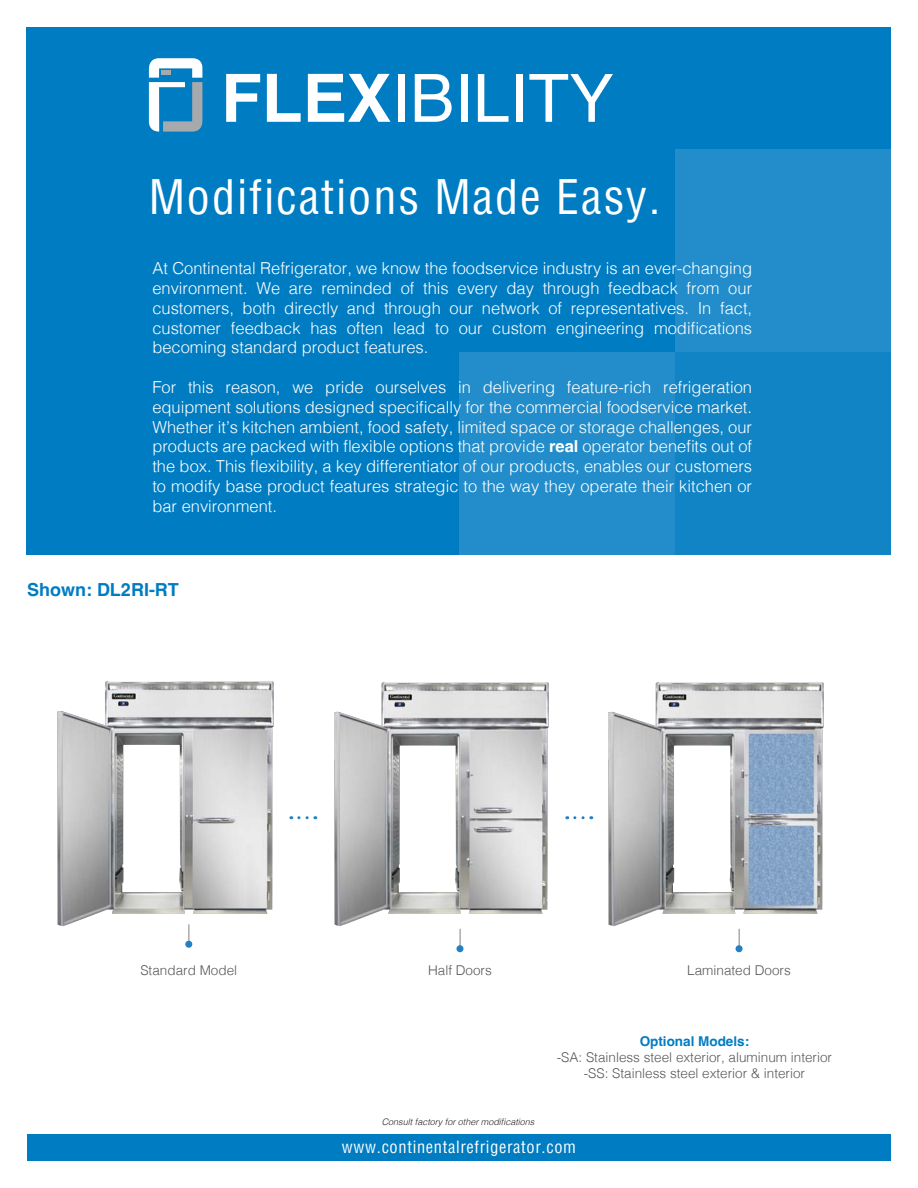
<style>
.page{position:relative;width:918px;height:1188px;background:#fff}
.page>*{position:absolute;margin:0;border:0;box-sizing:border-box;transform-origin:0 0}
.t1{font:66.6px "Helvetica";color:#fff}
.t2{font:condensed 46.5px "Helvetica";letter-spacing:.04em;color:#fff}
.t3{font:700 18px "Helvetica";color:#007cc2}
.t4{font:300 16.5px/19.8px "Helvetica";color:#fff;text-align:justify}
.t5{font:condensed 16.5px "Helvetica";letter-spacing:.04em;color:#fff}
.t6{font:300 13.5px "Helvetica";color:#57585a}
.t7{font:700 13.5px "Helvetica";color:#007cc2}
.t8{font:italic 300 9px "Helvetica";color:#231f20}
.s1{font-weight:700}
</style>
<div class="page">
<div style="left:27px;top:1134px;width:864px;height:27px;background:#007cc2"></div>
<img style="left:334px;top:682px;width:215px;height:249px">
<img style="left:608px;top:682px;width:216px;height:249px">
<img style="left:57px;top:681px;width:217px;height:250px">
<svg style="left:299px;top:816px;width:17px;height:3px"></svg>
<svg style="left:575px;top:816px;width:17px;height:3px"></svg>
<svg style="left:460px;top:929px;width:1px;height:16px"></svg>
<div style="left:456px;top:945px;width:8px;height:7px;background:#257fc3;border-radius:50%"></div>
<svg style="left:739px;top:929px;width:1px;height:16px"></svg>
<div style="left:736px;top:945px;width:7px;height:7px;background:#257fc3;border-radius:50%"></div>
<svg style="left:189px;top:924px;width:1px;height:17px"></svg>
<div style="left:185px;top:941px;width:7px;height:7px;background:#257fc3;border-radius:50%"></div>
<div style="left:26px;top:27px;width:864px;height:527px;background:#007cc2"></div>
<div style="left:675px;top:149px;width:216px;height:203px;background:#228dca"></div>
<div style="left:675px;top:352px;width:216px;height:202px;background:#1184c6"></div>
<div style="left:459px;top:352px;width:216px;height:202px;background:#228dca"></div>
<svg style="left:149px;top:58px;width:53px;height:74px"></svg>
<hr style="left:161px;top:71px;width:10px;height:4px;background:#a7aaac">
<p class="t1" style="left:221px;top:47px;width:394px"><span class="s1">FLEX</span>IBILITY</p>
<p class="t2" style="left:149px;top:167px;width:513px">Modifications Made Easy.</p>
<p class="t4" style="left:152px;top:257px;width:601px">At Continental Refrigerator, we know the foodservice industry is an ever-changing environment. We are reminded of this every day through feedback from our customers, both directly and through our network of representatives. In fact, customer feedback has often lead to our custom engineering modifications becoming standard product features.</p>
<p class="t4" style="left:152px;top:376px;width:601px">For this reason, we pride ourselves in delivering feature-rich refrigeration equipment solutions designed specifically for the commercial foodservice market.<br>Whether it’s kitchen ambient, food safety, limited space or storage challenges, our products are packed with flexible options that provide <span class="s1">real</span> operator benefits out of the box. This flexibility, a key differentiator of our products, enables our customers to modify base product features strategic to the way they operate their kitchen or bar environment.</p>
<p class="t3" style="left:27px;top:579px;width:153px">Shown: DL2RI-RT</p>
<p class="t6" style="left:140px;top:959px;width:98px">Standard Model</p>
<p class="t6" style="left:428px;top:959px;width:65px">Half Doors</p>
<p class="t6" style="left:687px;top:959px;width:105px">Laminated Doors</p>
<p class="t8" style="left:382px;top:1114px;width:154px">Consult factory for other modifications</p>
<p class="t7" style="left:640px;top:1033px;width:111px">Optional Models:</p>
<p class="t6" style="left:557px;top:1046px;width:277px">-SA: Stainless steel exterior, aluminum interior</p>
<p class="t6" style="left:584px;top:1062px;width:223px">-SS: Stainless steel exterior &amp; interior</p>
<p class="t5" style="left:342px;top:1136px;width:236px">www.continentalrefrigerator.com</p>
</div>
